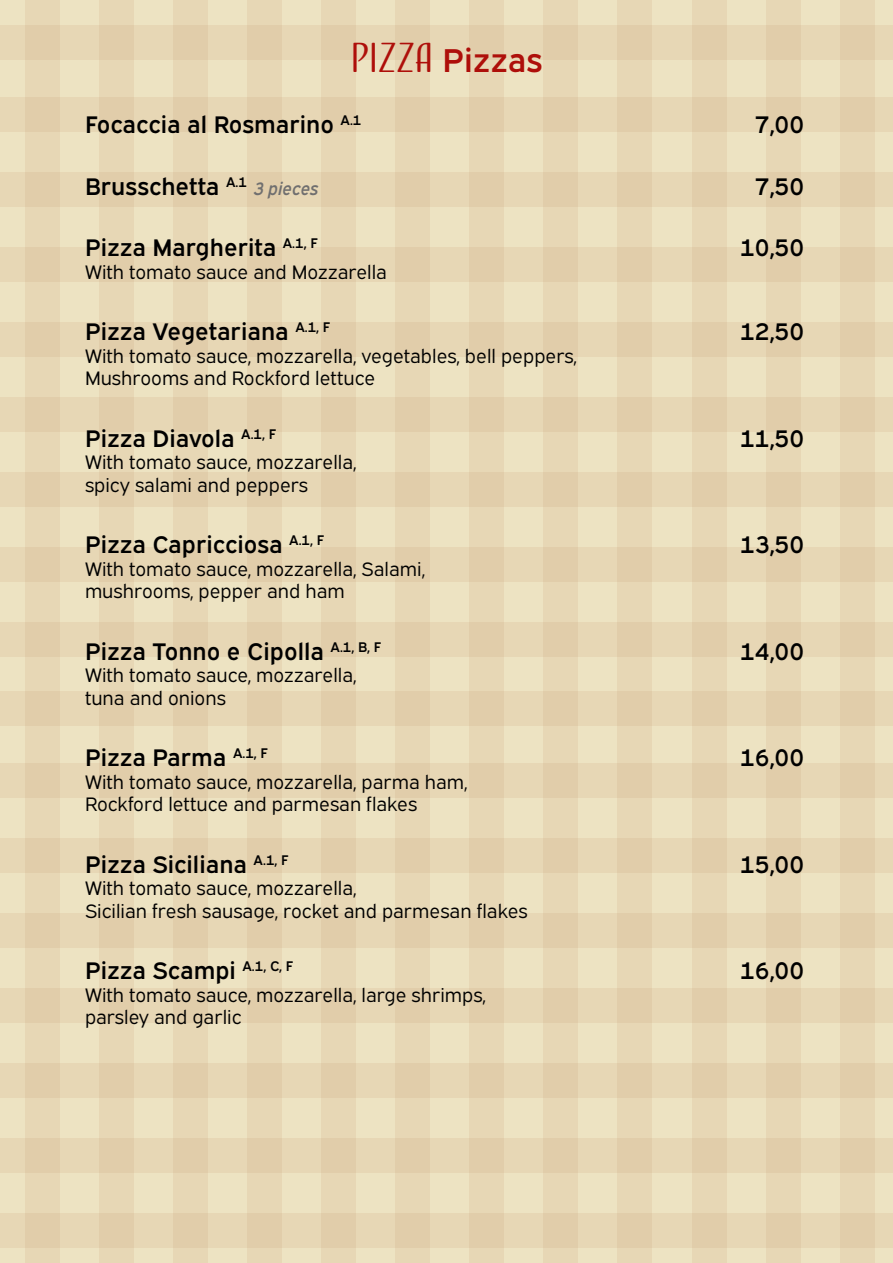
<style>
.page{position:relative;width:893px;height:1263px;background:#ede3c2}
.page>*{position:absolute;margin:0;border:0;box-sizing:border-box;transform-origin:0 0}
.t1{font:33px "Expressway Sb";color:#ae0f0a}
.t2{font:24px "Expressway Sb";color:#000}
.t3{font:19.5px/22.5px "Expressway Bk";color:#000}
.s1{font-family:"Adorn S Condensed Sans";font-size:39px}
.s2{font-style:italic;font-size:18px;color:#706f6f}
</style>
<div class="page">
<div style="left:618px;top:0;width:34px;height:1263px;background:#e7d7b5"></div>
<div style="left:544px;top:0;width:34px;height:1263px;background:#e7d7b5"></div>
<div style="left:470px;top:0;width:34px;height:1263px;background:#e7d7b5"></div>
<div style="left:396px;top:0;width:34px;height:1263px;background:#e7d7b5"></div>
<div style="left:322px;top:0;width:34px;height:1263px;background:#e7d7b5"></div>
<div style="left:247px;top:0;width:35px;height:1263px;background:#e7d7b5"></div>
<div style="left:173px;top:0;width:34px;height:1263px;background:#e7d7b5"></div>
<div style="left:99px;top:0;width:34px;height:1263px;background:#e7d7b5"></div>
<div style="left:25px;top:0;width:34px;height:1263px;background:#e7d7b5"></div>
<div style="left:840px;top:0;width:34px;height:1263px;background:#e7d7b5"></div>
<div style="left:766px;top:0;width:34px;height:1263px;background:#e7d7b5"></div>
<div style="left:692px;top:0;width:34px;height:1263px;background:#e7d7b5"></div>
<div style="left:0;top:26px;width:893px;height:34px;background:#e7d7b5"></div>
<div style="left:0;top:97px;width:893px;height:34px;background:#e7d7b5"></div>
<div style="left:0;top:172px;width:893px;height:34px;background:#e7d7b5"></div>
<div style="left:0;top:247px;width:893px;height:34px;background:#e7d7b5"></div>
<div style="left:0;top:322px;width:893px;height:34px;background:#e7d7b5"></div>
<div style="left:0;top:397px;width:893px;height:34px;background:#e7d7b5"></div>
<div style="left:0;top:472px;width:893px;height:34px;background:#e7d7b5"></div>
<div style="left:0;top:547px;width:893px;height:34px;background:#e7d7b5"></div>
<div style="left:0;top:622px;width:893px;height:34px;background:#e7d7b5"></div>
<div style="left:0;top:692px;width:893px;height:34px;background:#e7d7b5"></div>
<div style="left:0;top:763px;width:893px;height:34px;background:#e7d7b5"></div>
<div style="left:0;top:838px;width:893px;height:34px;background:#e7d7b5"></div>
<div style="left:0;top:913px;width:893px;height:34px;background:#e7d7b5"></div>
<div style="left:0;top:988px;width:893px;height:34px;background:#e7d7b5"></div>
<div style="left:0;top:1063px;width:893px;height:34px;background:#e7d7b5"></div>
<div style="left:0;top:1138px;width:893px;height:34px;background:#e7d7b5"></div>
<div style="left:0;top:1213px;width:893px;height:34px;background:#e7d7b5"></div>
<h1 class="t1" style="left:351px;top:34px;width:193px"><span class="s1">PIZZA</span> Pizzas</h1>
<p class="t2" style="left:85px;top:106px;width:278px">Focaccia al Rosmarino <sup>A.1</sup></p>
<p class="t2" style="left:755px;top:106px;width:51px">7,00</p>
<p class="t2" style="left:85px;top:167px;width:235px">Brusschetta <sup>A.1</sup> <span class="s2">3 pieces</span></p>
<p class="t2" style="left:755px;top:167px;width:51px">7,50</p>
<p class="t2" style="left:85px;top:229px;width:234px">Pizza Margherita <sup>A.1,</sup> <sup>F</sup></p>
<p class="t2" style="left:740px;top:229px;width:66px">10,50</p>
<p class="t3" style="left:85px;top:259px;width:303px">With tomato sauce and Mozzarella</p>
<p class="t2" style="left:85px;top:313px;width:247px">Pizza Vegetariana <sup>A.1,</sup> <sup>F</sup></p>
<p class="t2" style="left:740px;top:313px;width:66px">12,50</p>
<p class="t3" style="left:85px;top:343px;width:493px">With tomato sauce, mozzarella, vegetables, bell peppers,<br>Mushrooms and Rockford lettuce</p>
<p class="t2" style="left:85px;top:419px;width:193px">Pizza Diavola <sup>A.1,</sup> <sup>F</sup></p>
<p class="t2" style="left:740px;top:419px;width:66px">11,50</p>
<p class="t3" style="left:85px;top:449px;width:273px">With tomato sauce, mozzarella, spicy salami and peppers</p>
<p class="t2" style="left:85px;top:526px;width:241px">Pizza Capricciosa <sup>A.1,</sup> <sup>F</sup></p>
<p class="t2" style="left:740px;top:526px;width:66px">13,50</p>
<p class="t3" style="left:85px;top:556px;width:342px">With tomato sauce, mozzarella, Salami, mushrooms, pepper and ham</p>
<p class="t2" style="left:85px;top:632px;width:298px">Pizza Tonno e Cipolla <sup>A.1,</sup> <sup>B,</sup> <sup>F</sup></p>
<p class="t2" style="left:740px;top:632px;width:66px">14,00</p>
<p class="t3" style="left:85px;top:662px;width:273px">With tomato sauce, mozzarella, tuna and onions</p>
<p class="t2" style="left:85px;top:739px;width:184px">Pizza Parma <sup>A.1,</sup> <sup>F</sup></p>
<p class="t2" style="left:740px;top:739px;width:66px">16,00</p>
<p class="t3" style="left:85px;top:769px;width:384px">With tomato sauce, mozzarella, parma ham,<br>Rockford lettuce and parmesan flakes</p>
<p class="t2" style="left:85px;top:845px;width:205px">Pizza Siciliana <sup>A.1,</sup> <sup>F</sup></p>
<p class="t2" style="left:740px;top:845px;width:66px">15,00</p>
<p class="t3" style="left:85px;top:875px;width:444px">With tomato sauce, mozzarella,<br>Sicilian fresh sausage, rocket and parmesan flakes</p>
<p class="t2" style="left:85px;top:952px;width:210px">Pizza Scampi <sup>A.1,</sup> <sup>C,</sup> <sup>F</sup></p>
<p class="t2" style="left:740px;top:952px;width:66px">16,00</p>
<p class="t3" style="left:85px;top:982px;width:402px">With tomato sauce, mozzarella, large shrimps, parsley and garlic</p>
</div>
